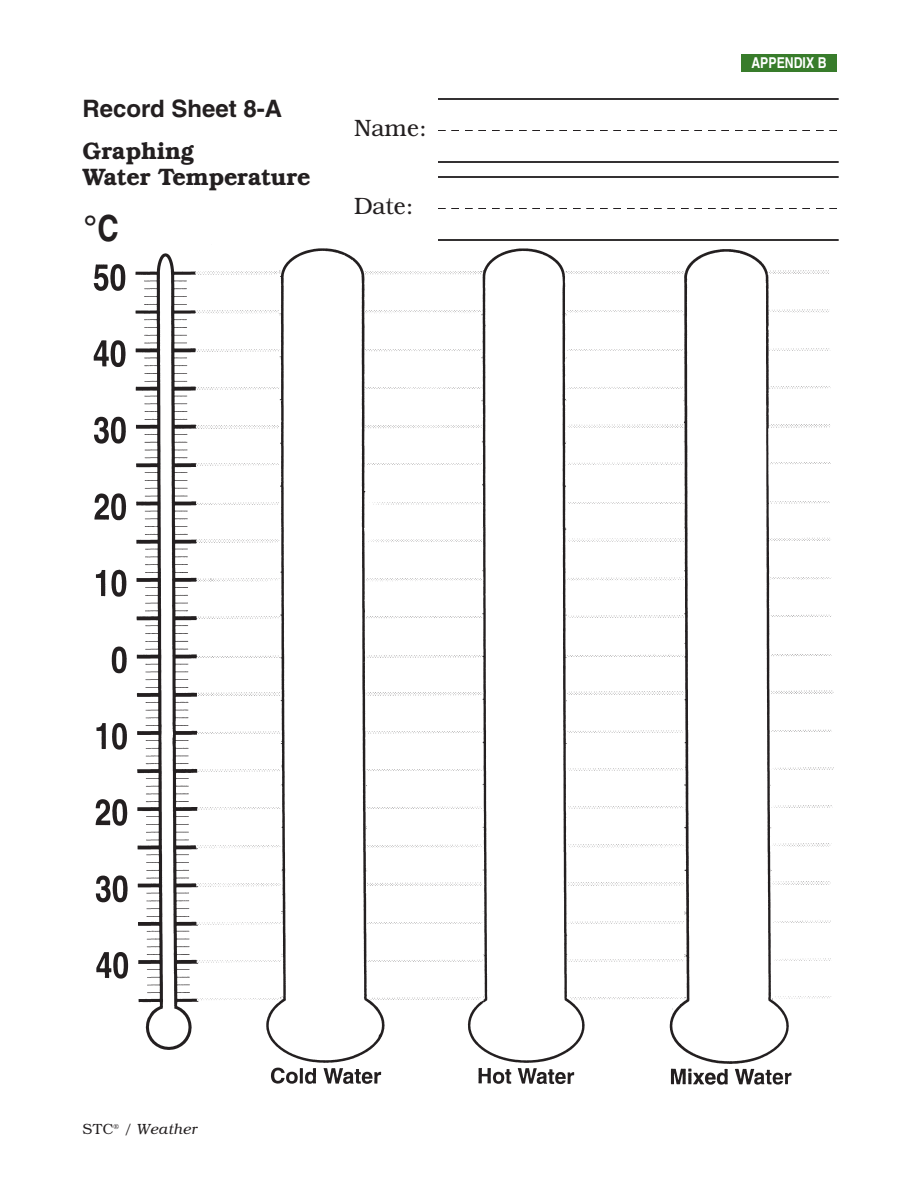
<style>
.page{position:relative;width:918px;height:1188px;background:#fff}
.page>*{position:absolute;margin:0;border:0;box-sizing:border-box;transform-origin:0 0}
.t1{font:700 36px "Helvetica";color:#231f20}
.t2{font:600 24px/25.5px "Bookman IT Cby BT";color:#231f20}
.t3{font:700 24px "Helvetica";color:#231f20}
.t4{font:300 24px "Bookman IT Cby BT";color:#231f20}
.t5{font:italic 300 15px "Bookman IT Cby BT";color:#231f20}
.t6{font:700 condensed 15px "Helvetica";color:#fff}
.s1{font-stretch:condensed}
.s2{font-style:normal}
</style>
<div class="page">
<div style="left:741px;top:54px;width:96px;height:18px;background:#387c2b"></div>
<img style="left:93px;top:208px;width:746px;height:877px">
<hr style="left:438px;top:98px;width:400px;height:2px;background:#231f20">
<hr style="left:438px;top:161px;width:400px;height:2px;background:#231f20">
<hr style="left:438px;top:176px;width:400px;height:2px;background:#231f20">
<hr style="left:438px;top:239px;width:400px;height:2px;background:#231f20">
<div style="left:352px;top:118px;width:80px;height:132px;background:#fff"></div>
<div style="left:82px;top:214px;width:68px;height:40px;background:#fff"></div>
<p class="t3" style="left:82px;top:100px;width:201px">Record Sheet 8-A</p>
<p class="t2" style="left:82px;top:141px;width:229px">Graphing<br>Water Temperature</p>
<h1 class="t1" style="left:83px;top:215px;width:37px">°<span class="s1">C</span></h1>
<p class="t4" style="left:354px;top:119px;width:74px">Name:</p>
<p class="t4" style="left:354px;top:197px;width:61px">Date:</p>
<p class="t6" style="left:751px;top:57px;width:77px">APPENDIX B</p>
<p class="t5" style="left:82px;top:1123px;width:117px"><span class="s2">STC</span><sup>®</sup> <span class="s2">/</span> Weather</p>
</div>
